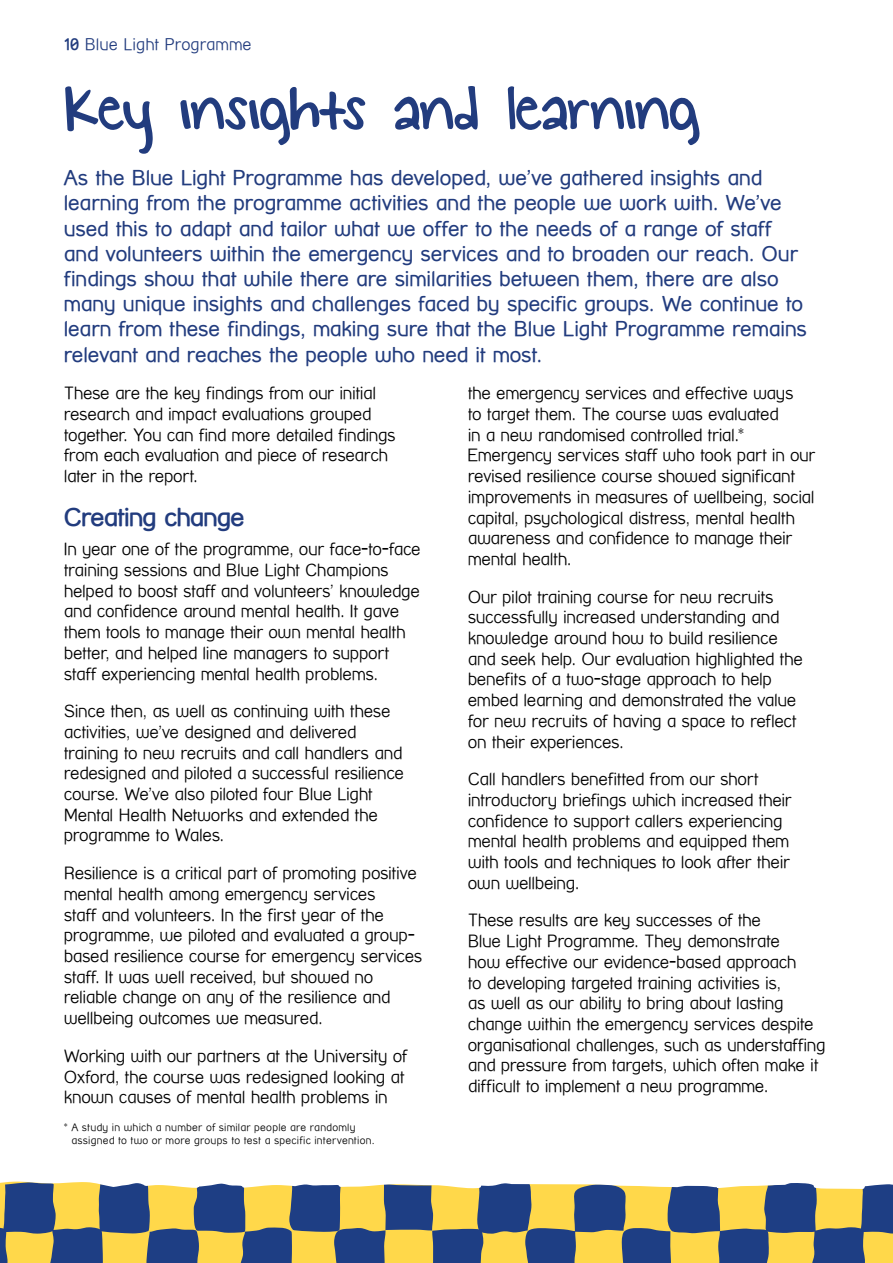
<style>
.page{position:relative;width:893px;height:1263px;background:#fff}
.page>*{position:absolute;margin:0;border:0;box-sizing:border-box;transform-origin:0 0}
.t1{font:69px "KG Small Town Southern Girl";letter-spacing:-.015em;color:#223c7e}
.t2{font:700 25.5px "Street Corner";letter-spacing:-.025em;color:#223c7e}
.t3{font:21px/25.2px "Street Corner";letter-spacing:-.005em;color:#223c7e}
.t4{font:100 17.25px/20.7px "Street Corner";letter-spacing:-.025em;color:#000}
.t5{font:100 16.5px "Street Corner";letter-spacing:-.005em;color:#223c7e}
.t6{font:100 10.5px/12.6px "Street Corner";letter-spacing:.02em;color:#000}
.s1{font-weight:700}
</style>
<div class="page">
<svg style="left:0;top:1181px;width:893px;height:82px;background:#8b8b71"></svg>
<p class="t5" style="left:64px;top:35px;width:189px"><span class="s1">10</span> Blue Light Programme</p>
<h1 class="t1" style="left:64px;top:71px;width:637px">Key insights and learning</h1>
<p class="t3" style="left:64px;top:165px;width:745px">As the Blue Light Programme has developed, we’ve gathered insights and learning from the programme activities and the people we work with. We’ve used this to adapt and tailor what we offer to the needs of a range of staff and volunteers within the emergency services and to broaden our reach. Our findings show that while there are similarities between them, there are also many unique insights and challenges faced by specific groups. We continue to learn from these findings, making sure that the Blue Light Programme remains relevant and reaches the people who need it most.</p>
<p class="t4" style="left:64px;top:383px;width:334px">These are the key findings from our initial research and impact evaluations grouped together. You can find more detailed findings from each evaluation and piece of research later in the report.</p>
<h2 class="t2" style="left:64px;top:503px;width:183px">Creating change</h2>
<p class="t4" style="left:64px;top:539px;width:359px">In year one of the programme, our face-to-face training sessions and Blue Light Champions helped to boost staff and volunteers’ knowledge and confidence around mental health. It gave them tools to manage their own mental health better, and helped line managers to support staff experiencing mental health problems.</p>
<p class="t4" style="left:64px;top:701px;width:342px">Since then, as well as continuing with these activities, we’ve designed and delivered training to new recruits and call handlers and redesigned and piloted a successful resilience course. We’ve also piloted four Blue Light Mental Health Networks and extended the programme to Wales.</p>
<p class="t4" style="left:64px;top:863px;width:360px">Resilience is a critical part of promoting positive mental health among emergency services<br>staff and volunteers. In the first year of the programme, we piloted and evaluated a group&shy;based resilience course for emergency services staff. It was well received, but showed no reliable change on any of the resilience and wellbeing outcomes we measured.</p>
<p class="t4" style="left:64px;top:1045px;width:345px">Working with our partners at the University of<br>Oxford, the course was redesigned looking at known causes of mental health problems in</p>
<p class="t4" style="left:468px;top:383px;width:349px">the emergency services and effective ways<br>to target them. The course was evaluated<br>in a new randomised controlled trial.* Emergency services staff who took part in our revised resilience course showed significant improvements in measures of wellbeing, social capital, psychological distress, mental health awareness and confidence to manage their mental health.</p>
<p class="t4" style="left:468px;top:586px;width:337px">Our pilot training course for new recruits successfully increased understanding and knowledge around how to build resilience and seek help. Our evaluation highlighted the benefits of a two-stage approach to help embed learning and demonstrated the value for new recruits of having a space to reflect on their experiences.</p>
<p class="t4" style="left:468px;top:769px;width:326px">Call handlers benefitted from our short introductory briefings which increased their confidence to support callers experiencing mental health problems and equipped them with tools and techniques to look after their own wellbeing.</p>
<p class="t4" style="left:468px;top:910px;width:359px">These results are key successes of the<br>Blue Light Programme. They demonstrate<br>how effective our evidence-based approach<br>to developing targeted training activities is,<br>as well as our ability to bring about lasting change within the emergency services despite organisational challenges, such as understaffing and pressure from targets, which often make it difficult to implement a new programme.</p>
<p class="t6" style="left:71px;top:1121px;width:305px;text-indent:-8px">* A study in which a number of similar people are randomly assigned to two or more groups to test a specific intervention.</p>
</div>
